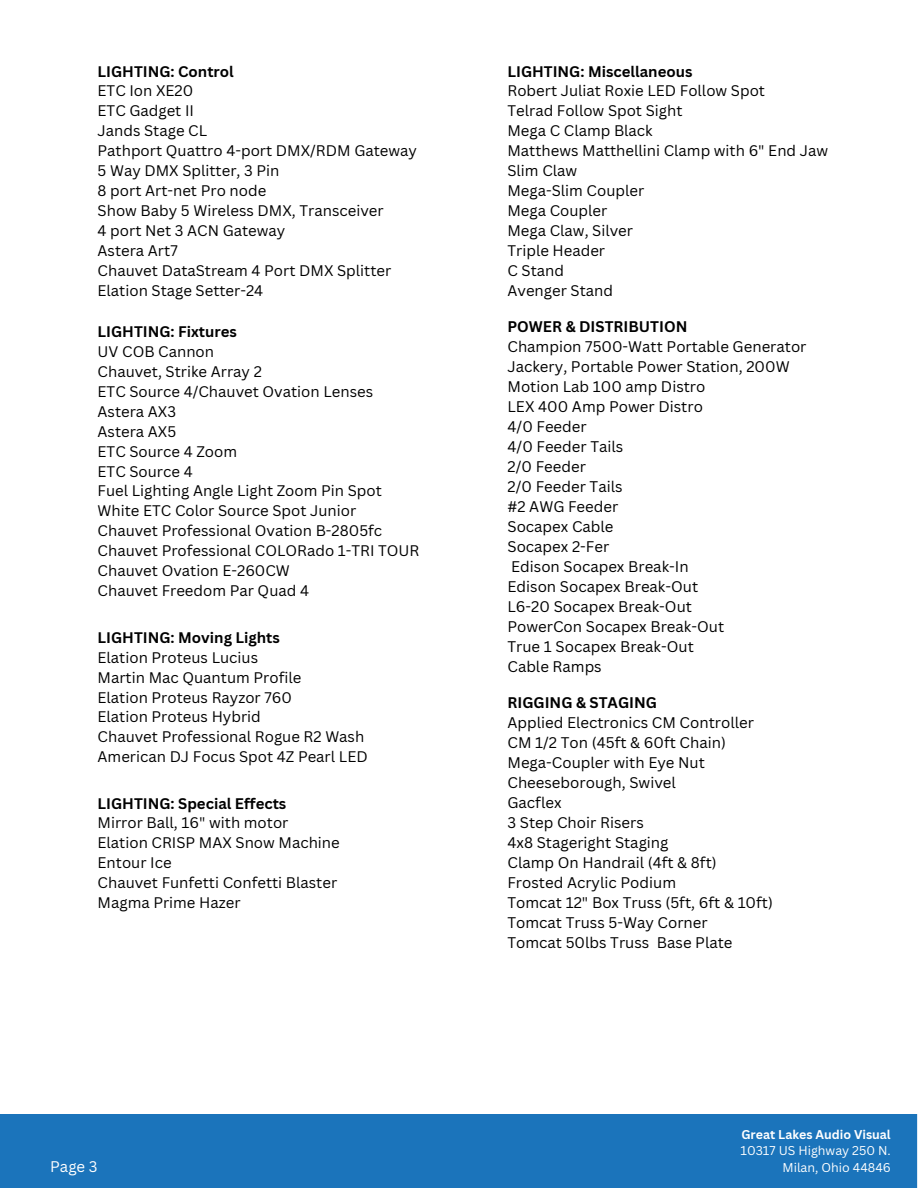
<style>
.page{position:relative;width:918px;height:1188px;background:#fff}
.page>*{position:absolute;margin:0;border:0;box-sizing:border-box;transform-origin:0 0}
.t1{font:15px/20px "Canva Sans";color:#000}
.t2{font:15px "Canva Sans";color:#fff}
.t3{font:12.45px "Canva Sans";color:#fff}
.t4{font:700 12.45px "Canva Sans";color:#fff}
.s1{font-weight:700}
</style>
<div class="page">
<div style="left:0;top:1114px;width:917px;height:74px;background:#1b74bb"></div>
<h1 class="t1" style="left:98px;top:61px;width:321px"><span class="s1">LIGHTING: Control<br></span>ETC Ion XE20<br>ETC Gadget II<br>Jands Stage CL<br>Pathport Quattro 4-port DMX/RDM Gateway<br>5 Way DMX Splitter, 3 Pin<br>8 port Art-net Pro node<br>Show Baby 5 Wireless DMX, Transceiver<br>4 port Net 3 ACN Gateway<br>Astera Art7<br>Chauvet DataStream 4 Port DMX Splitter<br>Elation Stage Setter-24</h1>
<h1 class="t1" style="left:98px;top:321px;width:323px"><span class="s1">LIGHTING: Fixtures<br></span>UV COB Cannon<br>Chauvet, Strike Array 2<br>ETC Source 4/Chauvet Ovation Lenses<br>Astera AX3<br>Astera AX5<br>ETC Source 4 Zoom<br>ETC Source 4<br>Fuel Lighting Angle Light Zoom Pin Spot<br>White ETC Color Source Spot Junior<br>Chauvet Professional Ovation B-2805fc<br>Chauvet Professional COLORado 1-TRI TOUR<br>Chauvet Ovation E-260CW<br>Chauvet Freedom Par Quad 4</h1>
<p class="t1" style="left:98px;top:627px;width:272px"><span class="s1">LIGHTING: Moving Lights<br></span>Elation Proteus Lucius<br>Martin Mac Quantum Profile<br>Elation Proteus Rayzor 760<br>Elation Proteus Hybrid<br>Chauvet Professional Rogue R2 Wash<br>American DJ Focus Spot 4Z Pearl LED</p>
<p class="t1" style="left:98px;top:793px;width:244px"><span class="s1">LIGHTING: Special Effects<br></span>Mirror Ball, 16" with motor<br>Elation CRISP MAX Snow Machine<br>Entour Ice<br>Chauvet Funfetti Confetti Blaster<br>Magma Prime Hazer</p>
<p class="t2" style="left:50px;top:1156px;width:49px">Page 3</p>
<h1 class="t1" style="left:508px;top:61px;width:322px"><span class="s1">LIGHTING: Miscellaneous<br></span>Robert Juliat Roxie LED Follow Spot<br>Telrad Follow Spot Sight<br>Mega C Clamp Black<br>Matthews Matthellini Clamp with 6" End Jaw<br>Slim Claw<br>Mega-Slim Coupler<br>Mega Coupler<br>Mega Claw, Silver<br>Triple Header<br>C Stand<br>Avenger Stand</h1>
<h1 class="t1" style="left:508px;top:316px;width:301px"><span class="s1">POWER &amp; DISTRIBUTION<br></span>Champion 7500-Watt Portable Generator<br>Jackery, Portable Power Station, 200W<br>Motion Lab 100 amp Distro<br>LEX 400 Amp Power Distro<br>4/0 Feeder<br>4/0 Feeder Tails<br>2/0 Feeder<br>2/0 Feeder Tails<br>#2 AWG Feeder<br>Socapex Cable<br>Socapex 2-Fer<br>Edison Socapex Break-In<br>Edison Socapex Break-Out<br>L6-20 Socapex Break-Out<br>PowerCon Socapex Break-Out<br>True 1 Socapex Break-Out<br>Cable Ramps</h1>
<h1 class="t1" style="left:508px;top:693px;width:267px"><span class="s1">RIGGING &amp; STAGING<br></span>Applied Electronics CM Controller<br>CM 1/2 Ton (45ft &amp; 60ft Chain)<br>Mega-Coupler with Eye Nut<br>Cheeseborough, Swivel<br>Gacflex<br>3 Step Choir Risers<br>4x8 Stageright Staging<br>Clamp On Handrail (4ft &amp; 8ft)<br>Frosted Acrylic Podium<br>Tomcat 12" Box Truss (5ft, 6ft &amp; 10ft)<br>Tomcat Truss 5-Way Corner<br>Tomcat 50lbs Truss Base Plate</h1>
<h1 class="t4" style="left:741px;top:1125px;width:151px">Great Lakes Audio Visual</h1>
<h1 class="t3" style="left:740px;top:1142px;width:152px">10317 US Highway 250 N.</h1>
<h1 class="t3" style="left:782px;top:1159px;width:110px">Milan, Ohio 44846</h1>
</div>
